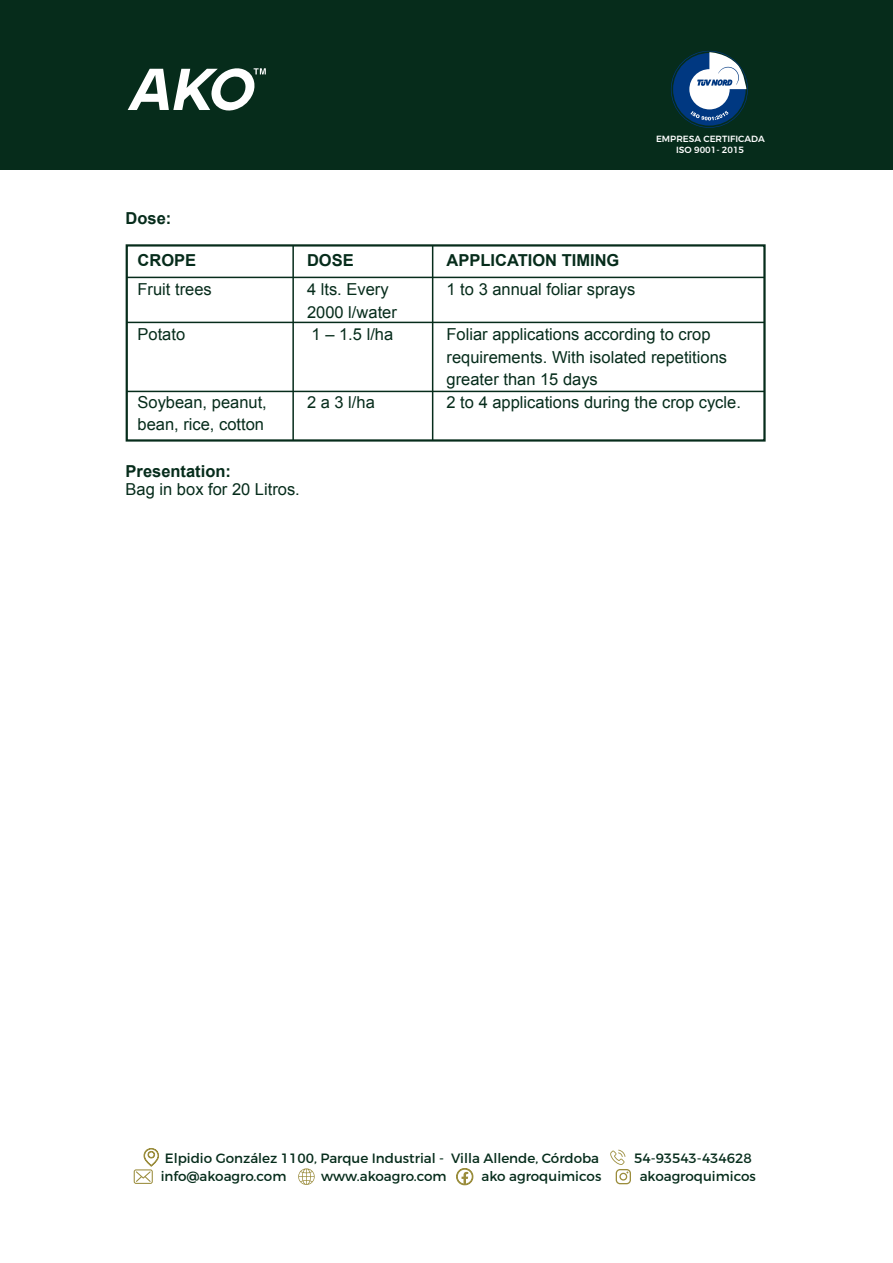
<style>
.page{position:relative;width:893px;height:1263px;background:#fff}
.page>*{position:absolute;margin:0;border:0;box-sizing:border-box;transform-origin:0 0}
.t1{font:16.5px/22.5px "Arial";color:#062c1b}
.t2{font:700 16.5px "Arial";color:#062c1b}
.t3{font:13.5px "Montserrat";color:#062c1b}
.t4{font:500 9px/10.8px "Montserrat";color:#fff;text-align:center}
</style>
<div class="page">
<hr style="left:127px;top:277px;width:638px;height:1px;background:#062c1b">
<hr style="left:127px;top:322px;width:638px;height:1px;background:#062c1b">
<hr style="left:127px;top:391px;width:638px;height:1px;background:#062c1b">
<div style="left:126px;top:244px;width:640px;height:198px;border:2px solid #062c1b"></div>
<div style="left:0;top:0;width:893px;height:170px;background:#062c1b"></div>
<svg style="left:671px;top:51px;width:77px;height:77px"></svg>
<svg style="left:128px;top:68px;width:138px;height:43px"></svg>
<hr style="left:292px;top:245px;width:2px;height:196px;background:#062c1b">
<hr style="left:432px;top:245px;width:1px;height:196px;background:#062c1b">
<svg style="left:134px;top:1148px;width:25px;height:36px"></svg>
<svg style="left:610px;top:1150px;width:21px;height:34px"></svg>
<svg style="left:298px;top:1168px;width:17px;height:17px"></svg>
<svg style="left:456px;top:1168px;width:18px;height:17px"></svg>
<p class="t2" style="left:126px;top:207px;width:47px">Dose:</p>
<p class="t4" style="left:656px;top:133px;width:110px">EMPRESA CERTIFICADA<br>ISO 9001- 2015</p>
<p class="t2" style="left:138px;top:250px;width:60px">CROPE</p>
<p class="t2" style="left:307px;top:250px;width:48px">DOSE</p>
<p class="t2" style="left:447px;top:250px;width:174px">APPLICATION TIMING</p>
<p class="t1" style="left:138px;top:278px;width:76px">Fruit trees</p>
<p class="t1" style="left:138px;top:323px;width:49px">Potato</p>
<p class="t1" style="left:447px;top:278px;width:190px">1 to 3 annual foliar sprays</p>
<p class="t1" style="left:447px;top:323px;width:296px">Foliar applications according to crop requirements. With isolated repetitions greater than 15 days<br>2 to 4 applications during the crop cycle.</p>
<p class="t1" style="left:307px;top:278px;width:91px">4 lts. Every<br>2000 l/water<br>1 – 1.5 l/ha</p>
<p class="t1" style="left:138px;top:391px;width:131px">Soybean, peanut, bean, rice, cotton</p>
<p class="t1" style="left:307px;top:391px;width:69px">2 a 3 l/ha</p>
<p class="t2" style="left:126px;top:460px;width:107px">Presentation:</p>
<p class="t1" style="left:126px;top:478px;width:176px">Bag in box for 20 Litros.</p>
<p class="t3" style="left:165px;top:1150px;width:436px">Elpidio González 1100, Parque Industrial - Villa Allende, Córdoba</p>
<p class="t3" style="left:634px;top:1150px;width:119px">54-93543-434628</p>
<p class="t3" style="left:161px;top:1167px;width:127px">info@akoagro.com</p>
<p class="t3" style="left:321px;top:1167px;width:127px">www.akoagro.com</p>
<p class="t3" style="left:482px;top:1167px;width:121px">ako agroquimicos</p>
<p class="t3" style="left:640px;top:1167px;width:118px">akoagroquimicos</p>
</div>
